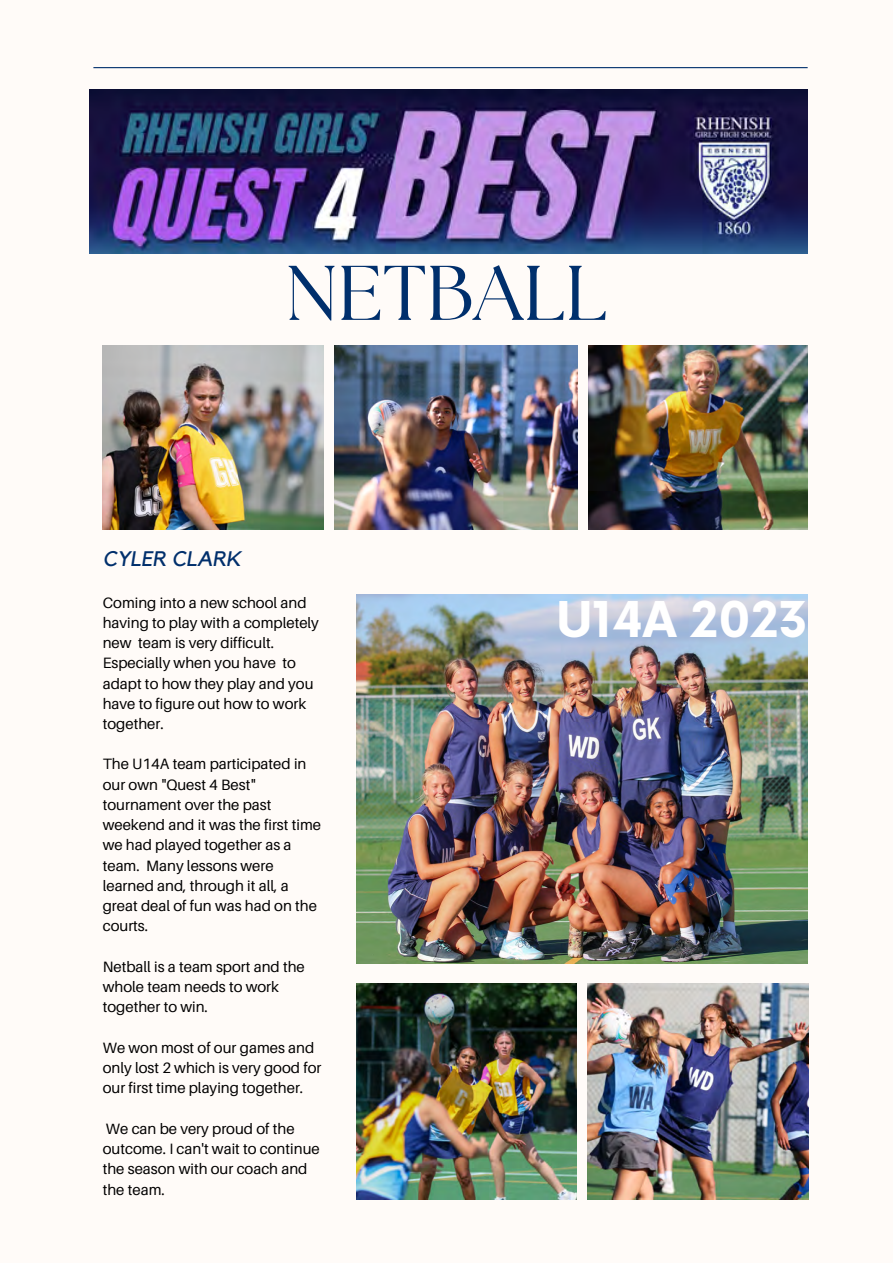
<style>
.page{position:relative;width:893px;height:1264px;background:#fff}
.page>*{position:absolute;margin:0;border:0;box-sizing:border-box;transform-origin:0 0}
.t1{font:77.25px "The Seasons";color:#002f6c}
.t2{font:700 48px "Now";color:#fff}
.t3{font:italic 21px "Kollektif";color:#002f6c}
.t4{font:15px/20.2px "Aileron";color:#000}
</style>
<div class="page">
<div style="left:0;top:0;width:892px;height:1262px;background:#fffbf8"></div>
<img style="left:89px;top:89px;width:718px;height:164px">
<img style="left:356px;top:983px;width:221px;height:215px">
<img style="left:356px;top:594px;width:451px;height:369px">
<img style="left:587px;top:983px;width:221px;height:215px">
<img style="left:103px;top:346px;width:220px;height:183px">
<img style="left:588px;top:346px;width:219px;height:183px">
<img style="left:334px;top:346px;width:243px;height:183px">
<hr style="left:93px;top:67px;width:714px;height:1px;background:#002f6c">
<h1 class="t1" style="left:285px;top:258px;width:323px">NETBALL</h1>
<h3 class="t3" style="left:103px;top:549px;width:139px">CYLER CLARK</h3>
<p class="t4" style="left:103px;top:592px;width:218px">Coming into a new school and having to play with a completely new team is very difficult.<br>Especially when you have to adapt to how they play and you have to figure out how to work together.</p>
<p class="t4" style="left:103px;top:753px;width:220px">The U14A team participated in our own "Quest 4 Best" tournament over the past weekend and it was the first time we had played together as a team. Many lessons were learned and, through it all, a great deal of fun was had on the courts.</p>
<p class="t4" style="left:103px;top:956px;width:204px">Netball is a team sport and the whole team needs to work together to win.</p>
<p class="t4" style="left:103px;top:1037px;width:220px">We won most of our games and only lost 2 which is very good for our first time playing together.</p>
<p class="t4" style="left:103px;top:1118px;width:218px">We can be very proud of the outcome. I can't wait to continue the season with our coach and the team.</p>
<h2 class="t2" style="left:556px;top:593px;width:253px">U14A 2023</h2>
</div>
